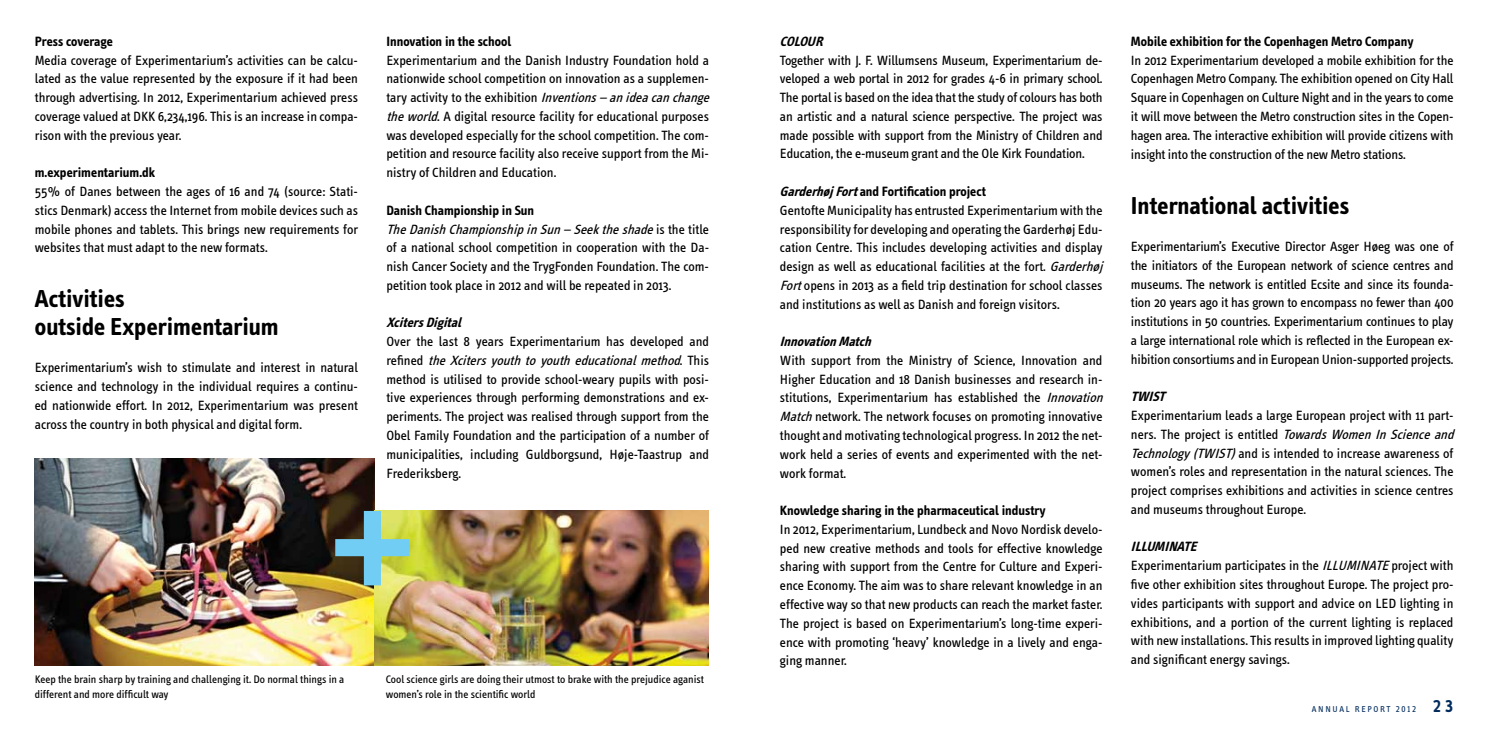
<style>
.page{position:relative;width:1489px;height:745px;background:#fff}
.page>*{position:absolute;margin:0;border:0;box-sizing:border-box;transform-origin:0 0}
.t1{font:900 147.25px "Helvetica LT Std";color:#72cdf4}
.t2{font:700 25px/27.5px "Info Text";color:#000}
.t3{font:13.75px/18.8px "Info Text";color:#000;text-align:justify}
.t4{font:700 13.75px "Info Text";color:#000}
.t5{font:italic 700 13.75px "Info Text";color:#000}
.t6{font:11.25px/15px "Info Text";color:#000}
.t7{font:8.75px "Info";letter-spacing:.2em;color:#002b5c}
.s1{font-style:italic}
.s2{font-weight:700}
.s3{font-weight:700;font-style:italic}
.s4{font-weight:700;font-size:17.5px}
</style>
<div class="page">
<img style="left:35px;top:458px;width:339px;height:207px">
<img style="left:374px;top:510px;width:334px;height:155px">
<p class="t4" style="left:35px;top:33px;width:80px">Press coverage</p>
<p class="t3" style="left:35px;top:51px;width:325px">Media coverage of Experimentarium’s activities can be calcu&shy;lated as the value represented by the exposure if it had been through advertising. In 2012, Experimentarium achieved press coverage valued at DKK 6,234,196. This is an increase in compa&shy;rison with the previous year.</p>
<p class="t4" style="left:35px;top:165px;width:122px">m.experimentarium.dk</p>
<p class="t3" style="left:35px;top:182px;width:325px">55% of Danes between the ages of 16 and 74 (source: Stati&shy;stics Denmark) access the Internet from mobile devices such as mobile phones and tablets. This brings new requirements for websites that must adapt to the new formats.</p>
<h2 class="t2" style="left:35px;top:285px;width:245px">Activities<br>outside Experimentarium</h2>
<p class="t3" style="left:35px;top:358px;width:325px">Experimentarium’s wish to stimulate and interest in natural science and technology in the individual requires a continu&shy;ed nationwide effort. In 2012, Experimentarium was present across the country in both physical and digital form.</p>
<p class="t4" style="left:386px;top:33px;width:126px">Innovation in the school</p>
<p class="t3" style="left:386px;top:51px;width:328px;text-align:left">Experimentarium and the Danish Industry Foundation hold a nationwide school competition on innovation as a supplemen&shy;tary activity to the exhibition <span class="s1">Inventions–anideacanchange theworld</span>. A digital resource facility for educational purposes was developed especially for the school competition. The com&shy;petition and resource facility also receive support from the Mi&shy;nistry of Children and Education.</p>
<p class="t3" style="left:386px;top:201px;width:324px;text-align:left"><span class="s2">Danish Championship in Sun </span><span class="s1">TheDanishChampionshipinSun–Seektheshade</span>i s t h e t i t l e of a national school competition in cooperation with the Da&shy;nish Cancer Society and the TrygFonden Foundation. The com&shy;petition took place in 2012 and will be repeated in 2013.</p>
<p class="t5" style="left:386px;top:315px;width:80px">XcitersDigital</p>
<p class="t3" style="left:386px;top:332px;width:324px">Over the last 8 years Experimentarium has developed and r e fi n e d <span class="s1">theXcitersyouthtoyouth educationalmethod</span>. T h i s method is utilised to provide school-weary pupils with posi&shy;tive experiences through performing demonstrations and ex&shy;periments. The project was realised through support from the Obel Family Foundation and the participation of a number of municipalities, including Guldborgsund, Høje-Taastrup and Frederiksberg.</p>
<h1 class="t1" style="left:324px;top:436px;width:99px">+</h1>
<p class="t6" style="left:35px;top:671px;width:311px">Keep the brain sharp by training and challenging it. Do normal things in a different and more difficult way</p>
<p class="t6" style="left:386px;top:671px;width:320px">Cool science girls are doing their utmost to brake with the prejudice aganist women’s role in the scientific world</p>
<p class="t5" style="left:780px;top:33px;width:48px">COLOUR</p>
<p class="t3" style="left:780px;top:51px;width:324px">Together with J. F. Willumsens Museum, Experimentarium de&shy;veloped a web portal in 2012 for grades 4-6 in primary school.<br>The portal is based on the idea that the study of colours has both an artistic and a natural science perspective. The project was made possible with support from the Ministry of Children and Education, the e-museum grant and the Ole Kirk Foundation.</p>
<p class="t3" style="left:780px;top:182px;width:328px;text-align:left"><span class="s3">GarderhøjFort</span><span class="s2">and Fortification project<br></span>Gentofte Municipality has entrusted Experimentarium with the responsibility for developing and operating the Garderhøj Edu&shy;cation Centre. This includes developing activities and display design as well as educational facilities at the fort. <span class="s1">Garderhøj Fort</span>opens in 2013 as a field trip destination for school classes and institutions as well as Danish and foreign visitors.</p>
<p class="t5" style="left:780px;top:333px;width:96px">InnovationMatch</p>
<p class="t3" style="left:780px;top:351px;width:328px;text-align:left">With support from the Ministry of Science, Innovation and Higher Education and 18 Danish businesses and research in&shy;stitutions, Experimentarium has established the <span class="s1">Innovation Match</span>network. The network focuses on promoting innovative thought and motivating technological progress. In 2012 the net&shy;work held a series of events and experimented with the net&shy;work format.</p>
<p class="t4" style="left:780px;top:502px;width:267px">Knowledge sharing in the pharmaceutical industry</p>
<p class="t3" style="left:780px;top:520px;width:324px">In 2012, Experimentarium, Lundbeck and Novo Nordisk develo&shy;ped new creative methods and tools for effective knowledge sharing with support from the Centre for Culture and Experi&shy;ence Economy. The aim was to share relevant knowledge in an effective way so that new products can reach the market faster.<br>The project is based on Experimentarium’s long-time experi&shy;ence with promoting ‘heavy’ knowledge in a lively and enga&shy;ging manner.</p>
<p class="t4" style="left:1130px;top:33px;width:284px">Mobile exhibition for the Copenhagen Metro Company</p>
<p class="t3" style="left:1130px;top:51px;width:324px">In 2012 Experimentarium developed a mobile exhibition for the Copenhagen Metro Company. The exhibition opened on City Hall Square in Copenhagen on Culture Night and in the years to come it will move between the Metro construction sites in the Copen&shy;hagen area. The interactive exhibition will provide citizens with insight into the construction of the new Metro stations.</p>
<h2 class="t2" style="left:1130px;top:191px;width:220px">International activities</h2>
<p class="t3" style="left:1130px;top:237px;width:324px">Experimentarium’s Executive Director Asger Høeg was one of the initiators of the European network of science centres and museums. The network is entitled Ecsite and since its founda&shy;tion 20 years ago it has grown to encompass no fewer than 400 institutions in 50 countries. Experimentarium continues to play a large international role which is reflected in the European ex&shy;hibition consortiums and in European Union-supported projects.</p>
<p class="t5" style="left:1130px;top:388px;width:40px">TWIST</p>
<p class="t3" style="left:1130px;top:406px;width:328px;text-align:left">Experimentarium leads a large European project with 11 part&shy;ners. The project is entitled <span class="s1">TowardsWomenInScienceand Technology(TWIST)</span>and is intended to increase awareness of women’s roles and representation in the natural sciences. The project comprises exhibitions and activities in science centres and museums throughout Europe.</p>
<p class="t3" style="left:1130px;top:537px;width:324px;text-align:left"><span class="s3">ILLUMINATE<br></span>Experimentarium participates in the <span class="s1">ILLUMINATE</span>project with five other exhibition sites throughout Europe. The project pro&shy;vides participants with support and advice on LED lighting in exhibitions, and a portion of the current lighting is replaced with new installations. This results in improved lighting quality and significant energy savings.</p>
<p class="t7" style="left:1311px;top:703px;width:143px">ANNUAL REPORT 2012 <span class="s4">23</span></p>
</div>
